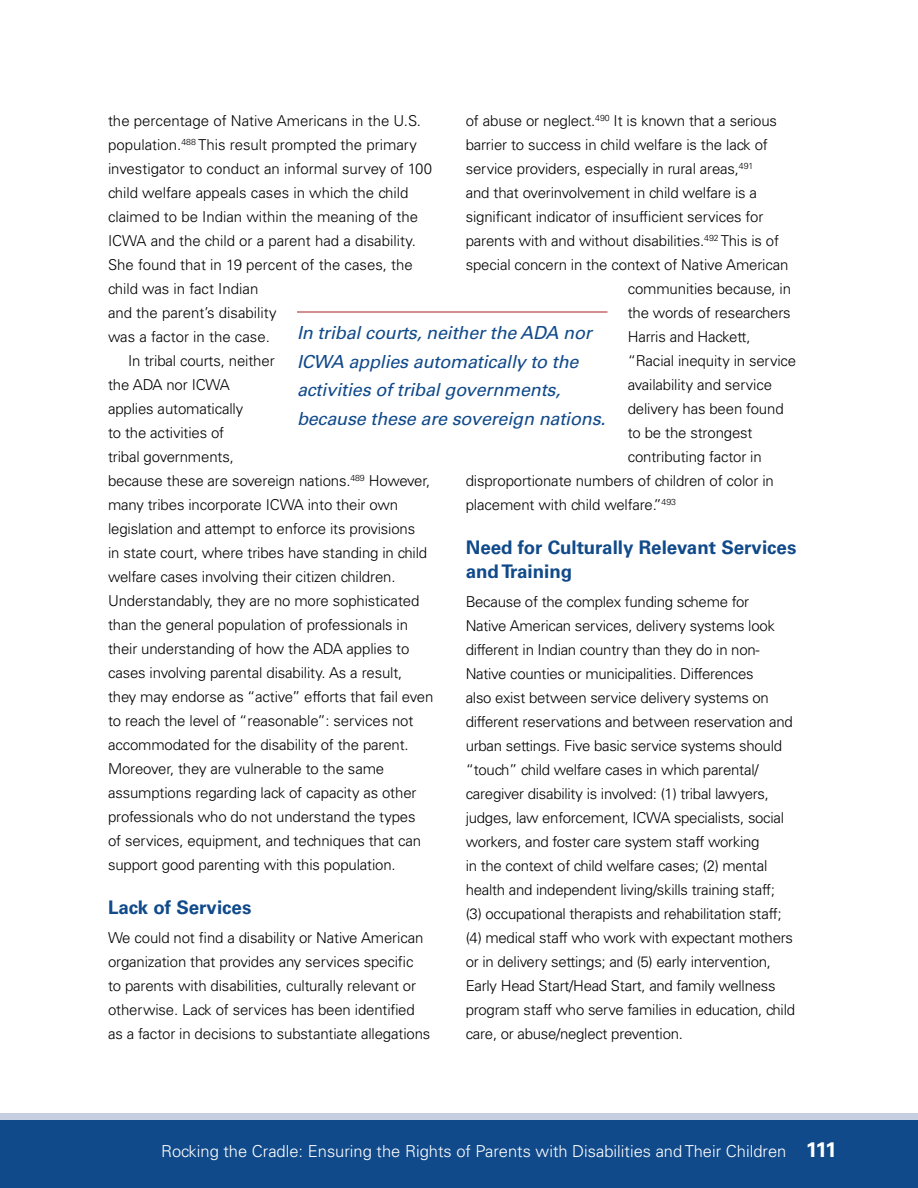
<style>
.page{position:relative;width:918px;height:1188px;background:#fff}
.page>*{position:absolute;margin:0;border:0;box-sizing:border-box;transform-origin:0 0}
.t1{font:700 18.75px/24px "Univers LT Std";color:#114a8a}
.call_out{font:italic 18px/28.5px "Univers LT Std";letter-spacing:-.01em;color:#114a8a}
.t2{font:300 16.5px "Univers LT Std";color:#fff}
.TX{font:300 15px/24px "Univers LT Std";letter-spacing:-.01em;color:#000}
.TXI{font:300 15px/24px "Univers LT Std";letter-spacing:-.01em;color:#000}
.s1{font-weight:700;font-size:21px}
</style>
<div class="page">
<hr style="left:297px;top:312px;width:311px;height:1px;background:#a61e22">
<div style="left:0;top:1114px;width:918px;height:6px;background:#c5cfe1"></div>
<div style="left:0;top:1120px;width:918px;height:68px;background:#114a8a"></div>
<p class="TX" style="left:466px;top:108px;width:313px">of abuse or neglect.<sup>490</sup> It is known that a serious</p>
<p class="TX" style="left:466px;top:132px;width:304px">barrier to success in child welfare is the lack of</p>
<p class="TX" style="left:466px;top:156px;width:289px">service providers, especially in rural areas,<sup>491</sup></p>
<p class="TX" style="left:466px;top:180px;width:293px">and that overinvolvement in child welfare is a</p>
<p class="TX" style="left:466px;top:204px;width:299px">significant indicator of insufficient services for</p>
<p class="TX" style="left:466px;top:228px;width:315px">parents with and without disabilities.<sup>492</sup> This is of</p>
<p class="TX" style="left:466px;top:252px;width:324px">special concern in the context of Native American</p>
<p class="TX" style="left:628px;top:276px;width:165px">communities because, in</p>
<p class="TX" style="left:628px;top:300px;width:165px">the words of researchers</p>
<p class="TX" style="left:628px;top:324px;width:124px">Harris and Hackett,</p>
<p class="TX" style="left:628px;top:348px;width:170px">“Racial inequity in service</p>
<p class="TX" style="left:628px;top:372px;width:146px">availability and service</p>
<p class="TX" style="left:628px;top:396px;width:157px">delivery has been found</p>
<p class="TX" style="left:628px;top:420px;width:126px">to be the strongest</p>
<p class="TX" style="left:628px;top:444px;width:136px">contributing factor in</p>
<p class="TX" style="left:466px;top:468px;width:310px">disproportionate numbers of children of color in</p>
<p class="TX" style="left:466px;top:492px;width:212px">placement with child welfare.”<sup>493</sup></p>
<h1 class="t1" style="left:466px;top:535px;width:332px">Need for Culturally Relevant Services and Training</h1>
<p class="TX" style="left:466px;top:590px;width:331px">Because of the complex funding scheme for<br>Native American services, delivery systems look different in Indian country than they do in non-Native counties or municipalities. Differences<br>also exist between service delivery systems on different reservations and between reservation and urban settings. Five basic service systems should “touch” child welfare cases in which parental/ caregiver disability is involved: (1) tribal lawyers, judges, law enforcement, ICWA specialists, social workers, and foster care system staff working<br>in the context of child welfare cases; (2) mental health and independent living/skills training staff;<br>(3) occupational therapists and rehabilitation staff; (4) medical staff who work with expectant mothers or in delivery settings; and (5) early intervention, Early Head Start/Head Start, and family wellness program staff who serve families in education, child care, or abuse/neglect prevention.</p>
<p class="TX" style="left:108px;top:108px;width:326px">the percentage of Native Americans in the U.S. population.<sup>488</sup> This result prompted the primary investigator to conduct an informal survey of 100 child welfare appeals cases in which the child claimed to be Indian within the meaning of the ICWA and the child or a parent had a disability.<br>She found that in 19 percent of the cases, the child was in fact Indian<br>and the parent’s disability<br>was a factor in the case.</p>
<p class="TXI" style="left:108px;top:348px;width:327px;text-indent:20px">In tribal courts, neither<br>the ADA nor ICWA<br>applies automatically<br>to the activities of<br>tribal governments,<br>because these are sovereign nations.<sup>489</sup> However, many tribes incorporate ICWA into their own legislation and attempt to enforce its provisions<br>in state court, where tribes have standing in child welfare cases involving their citizen children.<br>Understandably, they are no more sophisticated than the general population of professionals in their understanding of how the ADA applies to cases involving parental disability. As a result, they may endorse as “active” efforts that fail even to reach the level of “reasonable”: services not accommodated for the disability of the parent.<br>Moreover, they are vulnerable to the same assumptions regarding lack of capacity as other professionals who do not understand the types<br>of services, equipment, and techniques that can support good parenting with this population.</p>
<h1 class="t1" style="left:108px;top:895px;width:145px">Lack of Services</h1>
<p class="TX" style="left:108px;top:926px;width:324px">We could not find a disability or Native American organization that provides any services specific to parents with disabilities, culturally relevant or otherwise. Lack of services has been identified as a factor in decisions to substantiate allegations</p>
<p class="call_out" style="left:297px;top:319px;width:307px">In tribal courts, neither the ADA nor ICWA applies automatically to the activities of tribal governments, because these are sovereign nations.</p>
<p class="t2" style="left:161px;top:1141px;width:677px">Rocking the Cradle: Ensuring the Rights of Parents with Disabilities and Their Children <span class="s1">111</span></p>
</div>
